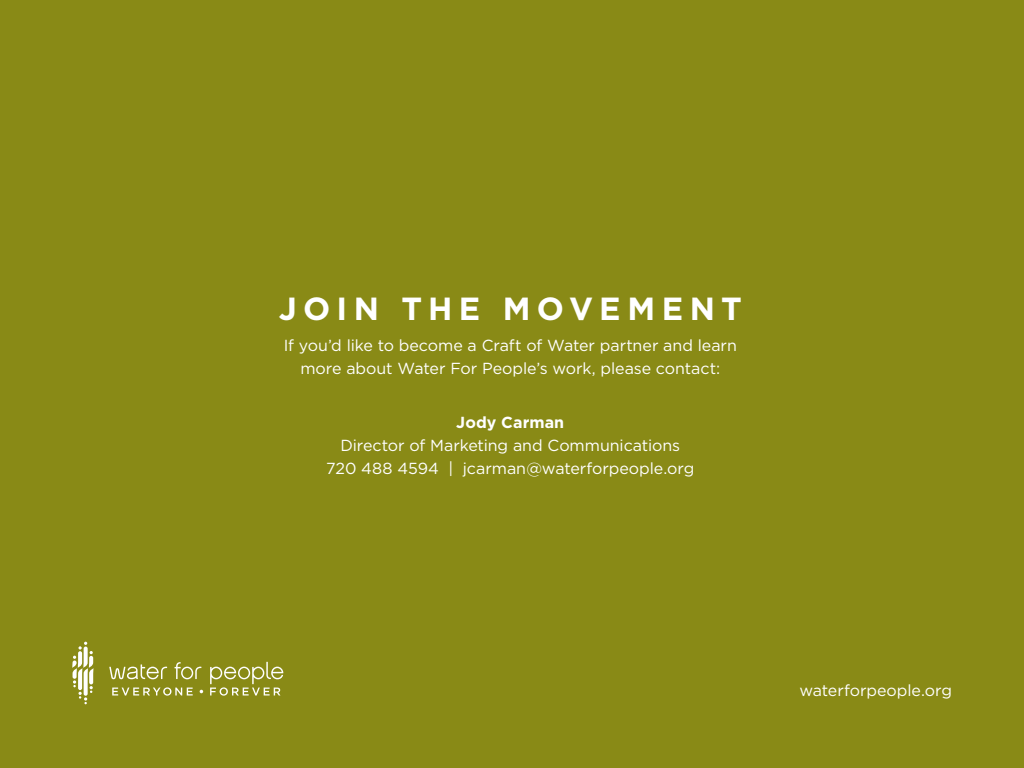
<style>
.page{position:relative;width:1024px;height:768px;background:#898a16}
.page>*{position:absolute;margin:0;border:0;box-sizing:border-box;transform-origin:0 0}
.t1{font:700 32px "Gotham";letter-spacing:.2em;color:#fff}
.t2{font:16px/23px "Gotham";letter-spacing:-.005em;color:#fff;text-align:center}
.t3{font:700 16px "Gotham";letter-spacing:.005em;color:#fff}
</style>
<div class="page">
<svg style="left:112px;top:687px;width:81px;height:9px"></svg>
<svg style="left:175px;top:662px;width:26px;height:17px"></svg>
<svg style="left:210px;top:662px;width:73px;height:34px"></svg>
<svg style="left:109px;top:664px;width:58px;height:15px"></svg>
<svg style="left:72px;top:642px;width:22px;height:62px"></svg>
<h1 class="t1" style="left:279px;top:287px;width:465px">JOIN THE MOVEMENT</h1>
<p class="t2" style="left:284px;top:333px;width:455px">If you’d like to become a Craft of Water partner and learn more about Water For People’s work, please contact:</p>
<p class="t3" style="left:456px;top:412px;width:109px">Jody Carman</p>
<p class="t2" style="left:326px;top:434px;width:370px">Director of Marketing and Communications<br>720 488 4594 | jcarman@waterforpeople.org</p>
<p class="t2" style="left:799px;top:678px;width:154px">waterforpeople.org</p>
</div>
